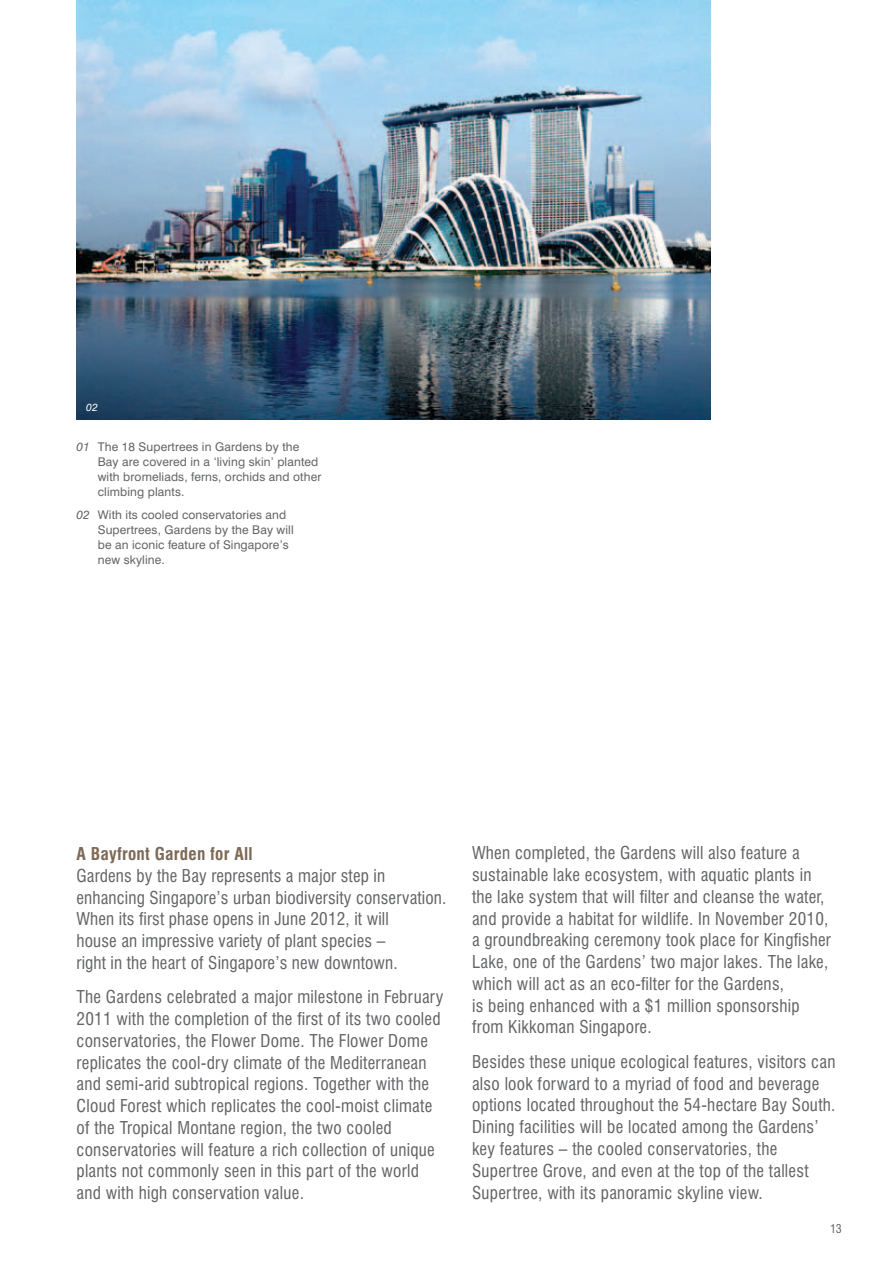
<style>
.page{position:relative;width:893px;height:1263px;background:#fff}
.page>*{position:absolute;margin:0;border:0;box-sizing:border-box;transform-origin:0 0}
.t1{font:condensed 17.25px/21.8px "Swiss 721 BT";letter-spacing:.015em;color:#636466}
.t2{font:700 condensed 17.25px "Swiss 721 BT";letter-spacing:.015em;color:#7d6a56}
.t3{font:12px/15px "Swiss 721 BT";letter-spacing:.01em;color:#636466}
.t4{font:condensed 12px "Swiss 721 BT";color:#636466}
.t5{font:italic 10.5px "Swiss 721 BT";color:#fff}
.s1{font-style:italic}
</style>
<div class="page">
<img style="left:77px;top:0;width:633px;height:420px">
<p class="t5" style="left:86px;top:401px;width:13px">02</p>
<p class="t3" style="left:98px;top:439px;width:225px;text-indent:-21px"><span class="s1">01</span> The 18 Supertrees in Gardens by the Bay are covered in a ‘living skin’ planted with bromeliads, ferns, orchids and other climbing plants.</p>
<p class="t3" style="left:98px;top:507px;width:197px;text-indent:-21px"><span class="s1">02</span> With its cooled conservatories and<br>Supertrees, Gardens by the Bay will be an iconic feature of Singapore’s new skyline.</p>
<p class="t2" style="left:77px;top:843px;width:178px">A Bayfront Garden for All</p>
<p class="t1" style="left:77px;top:865px;width:371px">Gardens by the Bay represents a major step in enhancing Singapore’s urban biodiversity conservation.<br>When its first phase opens in June 2012, it will<br>house an impressive variety of plant species –<br>right in the heart of Singapore’s new downtown.</p>
<p class="t1" style="left:77px;top:986px;width:368px">The Gardens celebrated a major milestone in February 2011 with the completion of the first of its two cooled conservatories, the Flower Dome. The Flower Dome replicates the cool-dry climate of the Mediterranean and semi-arid subtropical regions. Together with the Cloud Forest which replicates the cool-moist climate of the Tropical Montane region, the two cooled conservatories will feature a rich collection of unique plants not commonly seen in this part of the world and with high conservation value.</p>
<p class="t1" style="left:472px;top:842px;width:360px">When completed, the Gardens will also feature a sustainable lake ecosystem, with aquatic plants in the lake system that will filter and cleanse the water, and provide a habitat for wildlife. In November 2010, a groundbreaking ceremony took place for Kingfisher Lake, one of the Gardens’ two major lakes. The lake, which will act as an eco-filter for the Gardens,<br>is being enhanced with a $1 million sponsorship from Kikkoman Singapore.</p>
<p class="t1" style="left:472px;top:1051px;width:365px">Besides these unique ecological features, visitors can also look forward to a myriad of food and beverage options located throughout the 54-hectare Bay South.<br>Dining facilities will be located among the Gardens’ key features – the cooled conservatories, the Supertree Grove, and even at the top of the tallest Supertree, with its panoramic skyline view.</p>
<p class="t4" style="left:830px;top:1221px;width:13px">13</p>
</div>
